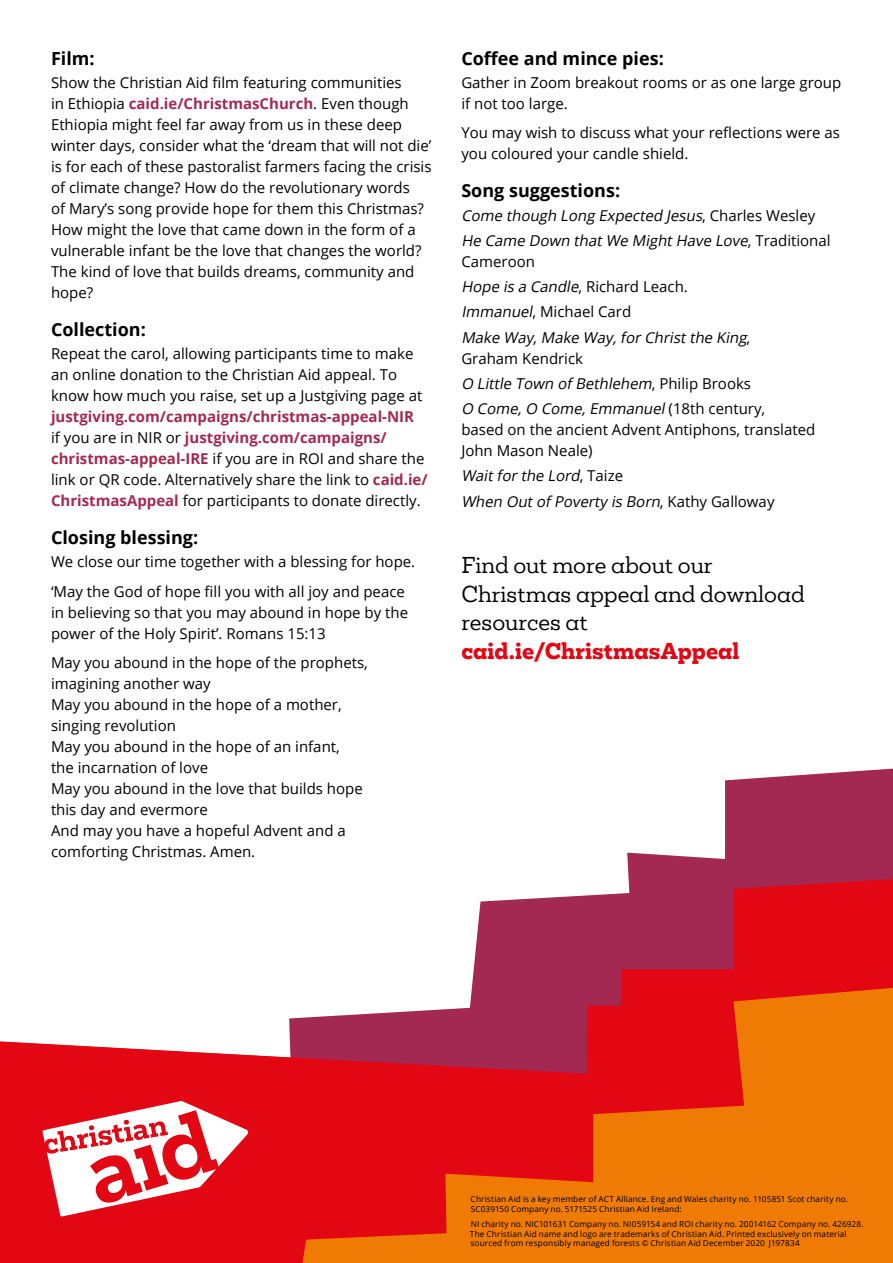
<style>
.page{position:relative;width:893px;height:1263px;background:#fff}
.page>*{position:absolute;margin:0;border:0;box-sizing:border-box;transform-origin:0 0}
.t1{font:21px/28.5px "Mokoko";color:#000}
.t2{font:800 21px "Mokoko";color:#e30613}
.t3{font:700 18px "Open Sans";color:#000}
.t4{font:15px/21px "Open Sans";color:#000}
.t5{font:italic 15px/25.2px "Open Sans";color:#000}
.t6{font:700 15px/21px "Open Sans";color:#a42952}
.t7{font:8.25px/9.4px "Open Sans";letter-spacing:.015em;color:#000}
.s1{font-weight:700;color:#a42952}
.s2{font-weight:400;color:#000}
.s3{font-style:normal}
</style>
<div class="page">
<svg style="left:627px;top:769px;width:266px;height:110px;fill:#a42952"></svg>
<svg style="left:0;top:879px;width:893px;height:384px"></svg>
<svg style="left:302px;top:988px;width:591px;height:275px;background:#e24a19"></svg>
<div style="left:0;top:1042px;width:301px;height:221px;background:#e30613"></div>
<svg style="left:42px;top:1101px;width:206px;height:115px"></svg>
<p class="t3" style="left:51px;top:46px;width:45px">Film:</p>
<p class="t4" style="left:51px;top:72px;width:382px">Show the Christian Aid film featuring communities<br>in Ethiopia <span class="s1">caid.ie/ChristmasChurch</span>. Even though Ethiopia might feel far away from us in these deep winter days, consider what the ‘dream that will not die’ is for each of these pastoralist farmers facing the crisis of climate change? How do the revolutionary words<br>of Mary’s song provide hope for them this Christmas?<br>How might the love that came down in the form of a vulnerable infant be the love that changes the world?<br>The kind of love that builds dreams, community and hope?</p>
<p class="t3" style="left:51px;top:317px;width:96px">Collection:</p>
<p class="t4" style="left:51px;top:343px;width:373px">Repeat the carol, allowing participants time to make an online donation to the Christian Aid appeal. To know how much you raise, set up a Justgiving page at</p>
<p class="t6" style="left:51px;top:406px;width:378px">justgiving.com/campaigns/christmas-appeal-NIR<br><span class="s2">if you are in NIR or</span> justgiving.com/campaigns/ christmas-appeal-IRE <span class="s2">if you are in ROI and share the link or QR code. Alternatively share the link to</span> caid.ie/ ChristmasAppeal <span class="s2">for participants to donate directly.</span></p>
<p class="t3" style="left:51px;top:525px;width:149px">Closing blessing:</p>
<p class="t4" style="left:51px;top:547px;width:366px;line-height:29.5px">We close our time together with a blessing for hope. ‘May the God of hope fill you with all joy and peace</p>
<p class="t4" style="left:51px;top:601px;width:359px">in believing so that you may abound in hope by the power of the Holy Spirit’. Romans 15:13</p>
<p class="t4" style="left:51px;top:652px;width:318px">May you abound in the hope of the prophets, imagining another way<br>May you abound in the hope of a mother, singing revolution<br>May you abound in the hope of an infant,<br>the incarnation of love<br>May you abound in the love that builds hope this day and evermore<br>And may you have a hopeful Advent and a comforting Christmas. Amen.</p>
<p class="t3" style="left:461px;top:46px;width:204px">Coffee and mince pies:</p>
<p class="t4" style="left:461px;top:72px;width:381px">Gather in Zoom breakout rooms or as one large group if not too large.</p>
<p class="t4" style="left:461px;top:122px;width:380px">You may wish to discuss what your reflections were as you coloured your candle shield.</p>
<p class="t3" style="left:461px;top:178px;width:160px">Song suggestions:</p>
<p class="t5" style="left:461px;top:202px;width:371px">Come though Long Expected Jesus<span class="s3">, C h a r l e s W e s l e y<br></span>He Came Down thatWe MightHave Love<span class="s3">, T r a d i t i o n a l</span></p>
<p class="t5" style="left:461px;top:248px;width:290px"><span class="s3">Cameroon<br></span>Hope is a Candle<span class="s3">, Richard Leach.<br></span>Immanuel<span class="s3">, Michael Card<br></span>Make Way,Make Way,forChristthe King<span class="s3">,</span></p>
<p class="t5" style="left:461px;top:345px;width:305px"><span class="s3">Graham Kendrick<br></span>O Little Town of Bethlehem<span class="s3">, P h i l i p B r o o k s<br></span>O Come,O Come,Emmanuel<span class="s3">( 1 8t h c e n t u ry,</span></p>
<p class="t4" style="left:461px;top:419px;width:355px">based on the ancient Advent Antiphons, translated<br>John Mason Neale)</p>
<p class="t5" style="left:461px;top:463px;width:315px">Waitforthe Lord<span class="s3">, T a i z e<br></span>When Outof Poverty is Born<span class="s3">, Ka t h y G a l l o wa y</span></p>
<h1 class="t1" style="left:461px;top:551px;width:345px">Find out more about our<br>Christmas appeal and download resources at</h1>
<h1 class="t2" style="left:461px;top:637px;width:280px">caid.ie/ChristmasAppeal</h1>
<p class="t7" style="left:471px;top:1194px;width:379px">Christian Aid is a key member of ACT Alliance. Eng and Wales charity no. 1105851 Scot charity no.<br>SC039150 Company no. 5171525 Christian Aid Ireland:</p>
<p class="t7" style="left:470px;top:1219px;width:395px">NI charity no. NIC101631 Company no. NI059154 and ROI charity no. 20014162 Company no. 426928.<br>The Christian Aid name and logo are trademarks of Christian Aid. Printed exclusively on material sourced from responsibly managed forests © Christian Aid December 2020 J197834</p>
</div>
